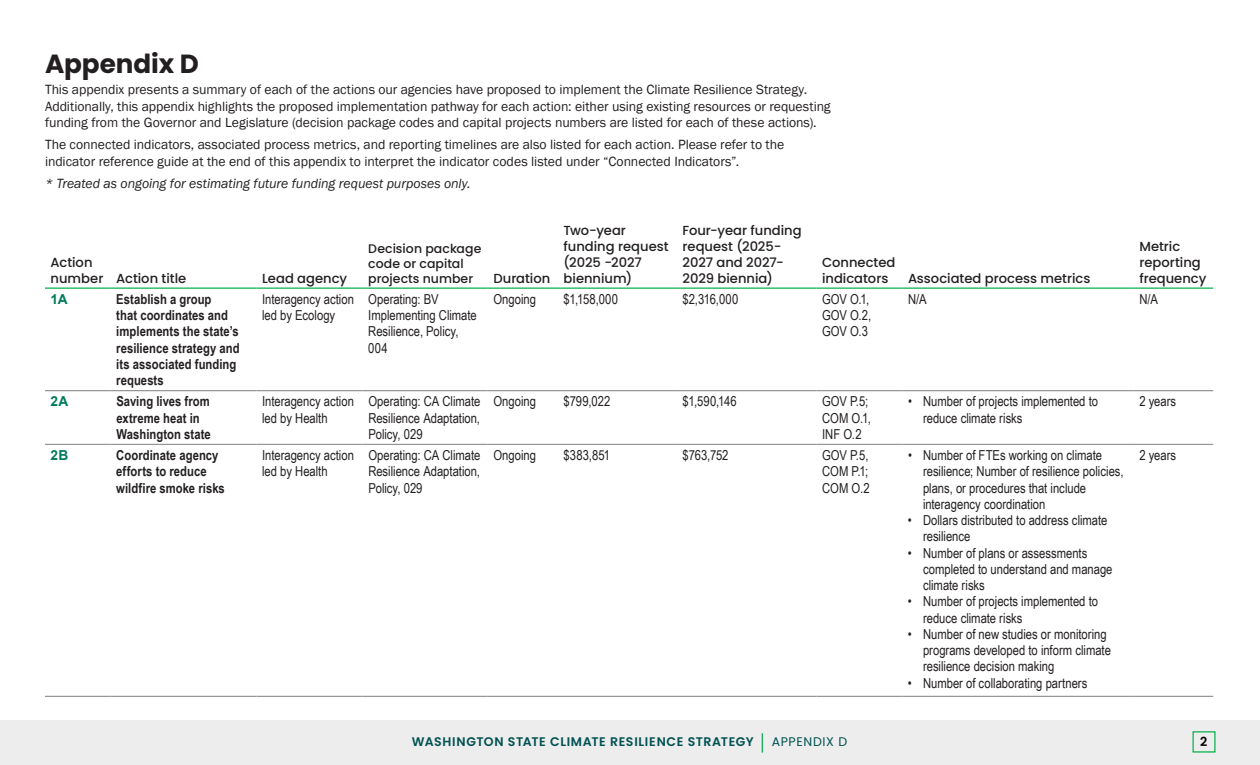
<style>
.page{position:relative;width:1260px;height:765px;background:#fff}
.page>*{position:absolute;margin:0;border:0;box-sizing:border-box;transform-origin:0 0}
.Heading_2{font:700 26.25px "Poppins";letter-spacing:-.005em;color:#231f20}
.Paragraph{font:13.75px/16.2px "Franklin Gothic";letter-spacing:-.005em;color:#231f20}
.Paragraph_-_table_bullets{font:13.75px/16.2px "Arial Narrow";color:#231f20}
.Paragraph_-_table{font:13.75px/16.2px "Arial Narrow";color:#231f20}
.Paragraph_-_table-2{font:700 13.75px/16.2px "Arial Narrow";letter-spacing:.005em;color:#231f20}
.Paragraph-2{font:italic 13.75px "Franklin Gothic";letter-spacing:-.005em;color:#231f20}
.Paragraph_-_table-3{font:700 13.75px "Arial";color:#027b5f}
.Heading_2_-_table{font:500 13.12px/15.8px "Poppins";color:#231f20}
.Heading_2_-_table-2{font:500 12.5px/15px "Poppins";letter-spacing:.005em;color:#231f20}
.t1{font:600 12.5px "Poppins";letter-spacing:.05em;color:#005151}
.t2{font:12.5px "Poppins";letter-spacing:.045em;color:#005151}
.t3{font:600 12.5px "Poppins";color:#000}
</style>
<div class="page">
<hr style="left:45px;top:390px;width:66px;height:1px;background:#979797">
<hr style="left:111px;top:390px;width:145px;height:1px;background:#979797">
<hr style="left:256px;top:390px;width:107px;height:1px;background:#979797">
<hr style="left:363px;top:390px;width:125px;height:1px;background:#979797">
<hr style="left:488px;top:390px;width:70px;height:1px;background:#979797">
<hr style="left:558px;top:390px;width:119px;height:1px;background:#979797">
<hr style="left:677px;top:390px;width:139px;height:1px;background:#979797">
<hr style="left:816px;top:390px;width:86px;height:1px;background:#979797">
<hr style="left:902px;top:390px;width:232px;height:1px;background:#979797">
<hr style="left:1134px;top:390px;width:79px;height:1px;background:#979797">
<hr style="left:45px;top:444px;width:66px;height:1px;background:#979797">
<hr style="left:111px;top:444px;width:145px;height:1px;background:#979797">
<hr style="left:256px;top:444px;width:107px;height:1px;background:#979797">
<hr style="left:363px;top:444px;width:125px;height:1px;background:#979797">
<hr style="left:488px;top:444px;width:70px;height:1px;background:#979797">
<hr style="left:558px;top:444px;width:119px;height:1px;background:#979797">
<hr style="left:677px;top:444px;width:139px;height:1px;background:#979797">
<hr style="left:816px;top:444px;width:86px;height:1px;background:#979797">
<hr style="left:902px;top:444px;width:232px;height:1px;background:#979797">
<hr style="left:1134px;top:444px;width:79px;height:1px;background:#979797">
<hr style="left:45px;top:696px;width:66px;height:1px;background:#979797">
<hr style="left:111px;top:696px;width:145px;height:1px;background:#979797">
<hr style="left:256px;top:696px;width:107px;height:1px;background:#979797">
<hr style="left:363px;top:696px;width:125px;height:1px;background:#979797">
<hr style="left:488px;top:696px;width:70px;height:1px;background:#979797">
<hr style="left:558px;top:696px;width:119px;height:1px;background:#979797">
<hr style="left:677px;top:696px;width:139px;height:1px;background:#979797">
<hr style="left:816px;top:696px;width:86px;height:1px;background:#979797">
<hr style="left:902px;top:696px;width:232px;height:1px;background:#979797">
<hr style="left:1134px;top:696px;width:79px;height:1px;background:#979797">
<hr style="left:45px;top:288px;width:66px;height:1px;background:#07b14c">
<hr style="left:111px;top:288px;width:145px;height:1px;background:#07b14c">
<hr style="left:256px;top:288px;width:107px;height:1px;background:#07b14c">
<hr style="left:363px;top:288px;width:125px;height:1px;background:#07b14c">
<hr style="left:488px;top:288px;width:70px;height:1px;background:#07b14c">
<hr style="left:558px;top:288px;width:119px;height:1px;background:#07b14c">
<hr style="left:677px;top:288px;width:139px;height:1px;background:#07b14c">
<hr style="left:816px;top:288px;width:86px;height:1px;background:#07b14c">
<hr style="left:902px;top:288px;width:232px;height:1px;background:#07b14c">
<hr style="left:1134px;top:288px;width:79px;height:1px;background:#07b14c">
<div style="left:0;top:720px;width:1260px;height:45px;background:#ededed"></div>
<svg style="left:1192px;top:731px;width:24px;height:22px"></svg>
<svg style="left:762px;top:733px;width:1px;height:20px"></svg>
<h2 class="Heading_2" style="left:45px;top:48px;width:155px">Appendix D</h2>
<p class="Paragraph" style="left:45px;top:82px;width:787px">This appendix presents a summary of each of the actions our agencies have proposed to implement the Climate Resilience Strategy.<br>Additionally, this appendix highlights the proposed implementation pathway for each action: either using existing resources or requesting funding from the Governor and Legislature (decision package codes and capital projects numbers are listed for each of these actions).</p>
<p class="Paragraph" style="left:45px;top:137px;width:741px">The connected indicators, associated process metrics, and reporting timelines are also listed for each action. Please refer to the indicator reference guide at the end of this appendix to interpret the indicator codes listed under “Connected Indicators”.</p>
<p class="Paragraph-2" style="left:45px;top:175px;width:427px">* Treated as ongoing for estimating future funding request purposes only.</p>
<h2 class="Heading_2_-_table" style="left:51px;top:254px;width:54px">Action number</h2>
<h2 class="Heading_2_-_table" style="left:116px;top:270px;width:72px">Action title</h2>
<h2 class="Heading_2_-_table" style="left:262px;top:270px;width:87px">Lead agency</h2>
<h2 class="Heading_2_-_table-2" style="left:368px;top:241px;width:115px">Decision package code or capital projects number</h2>
<h2 class="Heading_2_-_table" style="left:493px;top:270px;width:58px">Duration</h2>
<h2 class="Heading_2_-_table" style="left:564px;top:223px;width:107px">Two-year funding request (2025 -2027 biennium)</h2>
<h2 class="Heading_2_-_table" style="left:683px;top:223px;width:121px">Four-year funding request (2025-<br>2027 and 2027-<br>2029 biennia)</h2>
<h2 class="Heading_2_-_table" style="left:822px;top:254px;width:75px">Connected indicators</h2>
<h2 class="Heading_2_-_table" style="left:908px;top:270px;width:184px">Associated process metrics</h2>
<h2 class="Heading_2_-_table" style="left:1139px;top:239px;width:68px">Metric reporting frequency</h2>
<p class="Paragraph_-_table-3" style="left:51px;top:289px;width:19px">1A</p>
<p class="Paragraph_-_table-2" style="left:116px;top:290px;width:125px">Establish a group<br>that coordinates and implements the state’s resilience strategy and its associated funding requests</p>
<p class="Paragraph_-_table" style="left:262px;top:290px;width:93px">Interagency action led by Ecology</p>
<p class="Paragraph_-_table" style="left:368px;top:290px;width:110px">Operating: BV<br>Implementing Climate<br>Resilience, Policy,<br>004</p>
<p class="Paragraph_-_table" style="left:493px;top:290px;width:44px">Ongoing</p>
<p class="Paragraph_-_table" style="left:564px;top:290px;width:56px">$1,158,000</p>
<p class="Paragraph_-_table" style="left:683px;top:290px;width:57px">$2,316,000</p>
<p class="Paragraph_-_table" style="left:822px;top:290px;width:51px">GOV O.1,<br>GOV O.2,<br>GOV O.3</p>
<p class="Paragraph_-_table" style="left:908px;top:290px;width:20px">N/A</p>
<p class="Paragraph_-_table" style="left:1139px;top:290px;width:20px">N/A</p>
<p class="Paragraph_-_table-3" style="left:51px;top:392px;width:19px">2A</p>
<p class="Paragraph_-_table-2" style="left:116px;top:393px;width:96px">Saving lives from extreme heat in<br>Washington state</p>
<p class="Paragraph_-_table" style="left:262px;top:393px;width:93px">Interagency action led by Health</p>
<p class="Paragraph_-_table" style="left:368px;top:393px;width:114px;text-align:justify">Operating: CA Climate Resilience Adaptation, Policy, 029</p>
<p class="Paragraph_-_table" style="left:493px;top:393px;width:44px">Ongoing</p>
<p class="Paragraph_-_table" style="left:564px;top:393px;width:48px">$799,022</p>
<p class="Paragraph_-_table" style="left:683px;top:393px;width:56px">$1,590,146</p>
<p class="Paragraph_-_table" style="left:822px;top:393px;width:50px">GOV P.5;<br>COM O.1,<br>INF O.2</p>
<p class="Paragraph_-_table_bullets" style="left:923px;top:393px;width:177px;text-indent:-15px">• Number of projects implemented to reduce climate risks</p>
<p class="Paragraph_-_table" style="left:1139px;top:393px;width:38px">2 years</p>
<p class="Paragraph_-_table-3" style="left:51px;top:446px;width:19px">2B</p>
<p class="Paragraph_-_table-2" style="left:116px;top:446px;width:110px">Coordinate agency efforts to reduce wildfire smoke risks</p>
<p class="Paragraph_-_table" style="left:262px;top:447px;width:93px">Interagency action led by Health</p>
<p class="Paragraph_-_table" style="left:368px;top:447px;width:114px;text-align:justify">Operating: CA Climate Resilience Adaptation, Policy, 029</p>
<p class="Paragraph_-_table" style="left:493px;top:447px;width:44px">Ongoing</p>
<p class="Paragraph_-_table" style="left:564px;top:447px;width:48px">$383,851</p>
<p class="Paragraph_-_table" style="left:683px;top:447px;width:47px">$763,752</p>
<p class="Paragraph_-_table" style="left:822px;top:447px;width:49px;text-align:justify">GOV P.5, COM P.1; COM O.2</p>
<p class="Paragraph_-_table_bullets" style="left:923px;top:447px;width:202px;text-indent:-15px">• Number of FTEs working on climate resilience; Number of resilience policies, plans, or procedures that include interagency coordination</p>
<p class="Paragraph_-_table_bullets" style="left:923px;top:512px;width:186px;text-indent:-15px">• Dollars distributed to address climate resilience</p>
<p class="Paragraph_-_table_bullets" style="left:923px;top:544px;width:191px;text-indent:-15px">• Number of plans or assessments completed to understand and manage climate risks</p>
<p class="Paragraph_-_table_bullets" style="left:923px;top:593px;width:177px;text-indent:-15px">• Number of projects implemented to reduce climate risks</p>
<p class="Paragraph_-_table_bullets" style="left:923px;top:625px;width:189px;text-indent:-15px">• Number of new studies or monitoring programs developed to inform climate resilience decision making</p>
<p class="Paragraph_-_table_bullets" style="left:908px;top:674px;width:181px">• Number of collaborating partners</p>
<p class="Paragraph_-_table" style="left:1139px;top:447px;width:38px">2 years</p>
<p class="t1" style="left:412px;top:734px;width:343px">WASHINGTON STATE CLIMATE RESILIENCE STRATEGY</p>
<p class="t2" style="left:772px;top:734px;width:77px">APPENDIX D</p>
<p class="t3" style="left:1200px;top:735px;width:9px">2</p>
</div>
